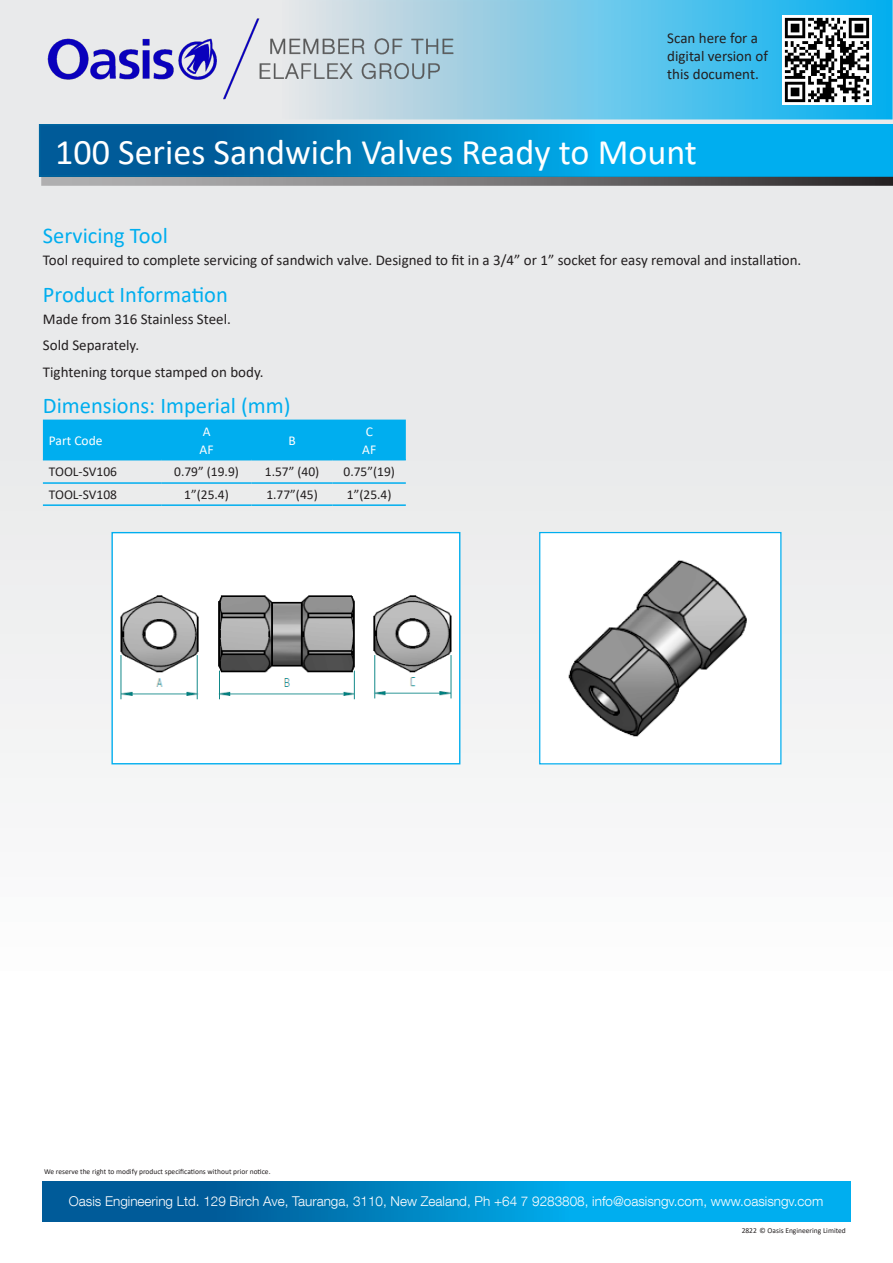
<style>
.page{position:relative;width:893px;height:1263px;background:#f5f6f6}
.page>*{position:absolute;margin:0;border:0;box-sizing:border-box;transform-origin:0 0}
.t1{font:36px "Calibri";color:#fff}
.t2{font:22.5px "Calibri";color:#00aeef}
.t3{font:15px/18px "Calibri";color:#231f20}
.t4{font:300 13.5px "Helvetica Neue LT Com";color:#fff}
.t5{font:13.5px "Calibri";color:#231f20}
.t6{font:13.5px "Calibri";color:#fff}
.t7{font:7.5px "Calibri";color:#231f20}
</style>
<div class="page">
<svg style="left:42px;top:1181px;width:808px;height:40px;background:#0089c7"></svg>
<svg style="left:42px;top:127px;width:848px;height:47px;background:#0089c8"></svg>
<svg style="left:41px;top:177px;width:852px;height:9px;background:#7b797a"></svg>
<svg style="left:39px;top:3px;width:851px;height:113px;background:#7dcbe9"></svg>
<div style="left:36px;top:0;width:857px;height:119px;border:2px solid #fff"></div>
<img style="left:782px;top:15px;width:90px;height:89px">
<img style="left:43px;top:17px;width:415px;height:83px">
<div style="left:111px;top:532px;width:349px;height:232px;background:#fff;border:1px solid #00aeef"></div>
<div style="left:539px;top:532px;width:242px;height:232px;background:#fff;border:1px solid #00aeef"></div>
<img style="left:120px;top:595px;width:332px;height:105px">
<img style="left:568px;top:560px;width:179px;height:177px">
<div style="left:43px;top:420px;width:363px;height:39px;background:#00aeef"></div>
<hr style="left:43px;top:459px;width:119px;height:1px;background:#00aeef">
<hr style="left:162px;top:459px;width:89px;height:1px;background:#00aeef">
<hr style="left:251px;top:459px;width:82px;height:1px;background:#00aeef">
<hr style="left:333px;top:459px;width:73px;height:1px;background:#00aeef">
<hr style="left:43px;top:482px;width:119px;height:2px;background:#00aeef">
<hr style="left:162px;top:482px;width:89px;height:2px;background:#00aeef">
<hr style="left:251px;top:482px;width:82px;height:2px;background:#00aeef">
<hr style="left:333px;top:482px;width:73px;height:2px;background:#00aeef">
<hr style="left:43px;top:504px;width:119px;height:2px;background:#00aeef">
<hr style="left:162px;top:504px;width:89px;height:2px;background:#00aeef">
<hr style="left:251px;top:504px;width:82px;height:2px;background:#00aeef">
<hr style="left:333px;top:504px;width:73px;height:2px;background:#00aeef">
<p class="t3" style="left:667px;top:29px;width:102px">Scan here for a digital version of this document.</p>
<h1 class="t1" style="left:55px;top:127px;width:643px">100 Series Sandwich Valves Ready to Mount</h1>
<p class="t2" style="left:43px;top:220px;width:126px">Servicing Tool</p>
<p class="t3" style="left:43px;top:251px;width:760px">Tool required to complete servicing of sandwich valve. Designed to fit in a 3/4” or 1” socket for easy removal and installation.</p>
<p class="t2" style="left:43px;top:278px;width:186px">Product Information</p>
<p class="t3" style="left:43px;top:309px;width:189px">Made from 316 Stainless Steel.</p>
<p class="t3" style="left:43px;top:336px;width:98px">Sold Separately.</p>
<p class="t3" style="left:43px;top:362px;width:222px">Tightening torque stamped on body.</p>
<p class="t2" style="left:43px;top:390px;width:249px">Dimensions: Imperial (mm)</p>
<p class="t6" style="left:49px;top:431px;width:55px">Part Code</p>
<p class="t6" style="left:203px;top:422px;width:9px">A</p>
<p class="t6" style="left:200px;top:440px;width:16px">AF</p>
<p class="t6" style="left:288px;top:431px;width:9px">B</p>
<p class="t6" style="left:366px;top:422px;width:9px">C</p>
<p class="t6" style="left:362px;top:440px;width:16px">AF</p>
<p class="t5" style="left:49px;top:462px;width:70px">TOOL-SV106</p>
<p class="t5" style="left:174px;top:462px;width:66px">0.79” (19.9)</p>
<p class="t5" style="left:265px;top:462px;width:56px">1.57” (40)</p>
<p class="t5" style="left:344px;top:462px;width:53px">0.75”(19)</p>
<p class="t5" style="left:49px;top:485px;width:70px">TOOL-SV108</p>
<p class="t5" style="left:184px;top:485px;width:46px">1”(25.4)</p>
<p class="t5" style="left:266px;top:485px;width:53px">1.77”(45)</p>
<p class="t5" style="left:347px;top:485px;width:46px">1”(25.4)</p>
<p class="t7" style="left:44px;top:1166px;width:228px">We reserve the right to modify product specifications without prior notice.</p>
<p class="t4" style="left:69px;top:1193px;width:756px">Oasis Engineering Ltd. 129 Birch Ave, Tauranga, 3110, New Zealand, Ph +64 7 9283808, info@oasisngv.com, www.oasisngv.com</p>
<p class="t7" style="left:742px;top:1225px;width:106px">2822 © Oasis Engineering Limited</p>
</div>
